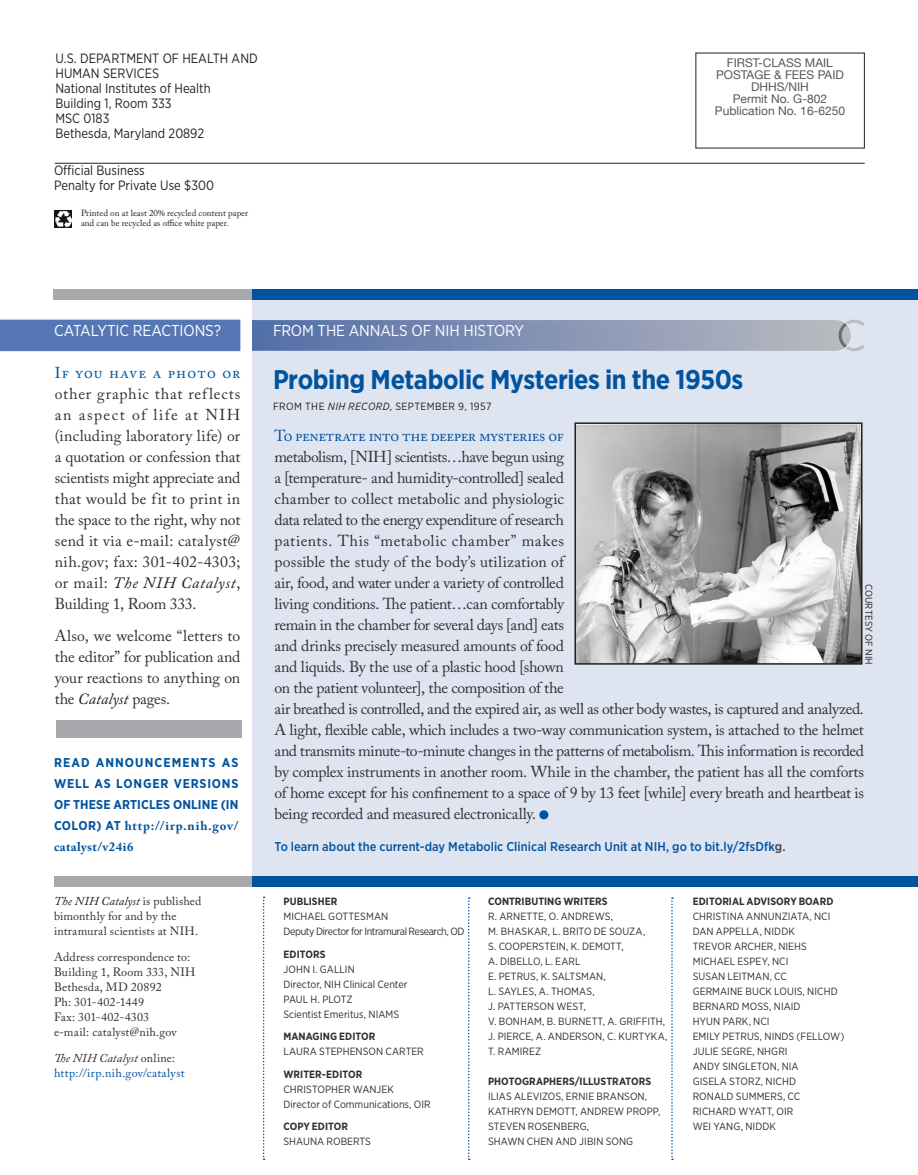
<style>
.page{position:relative;width:918px;height:1175px;background:#fff}
.page>*{position:absolute;margin:0;border:0;box-sizing:border-box;transform-origin:0 0}
.t1{font:700 27px "Gotham Narrow";letter-spacing:-.015em;color:#01539e}
.t2{font:15.75px/21px "Adobe Caslon Pro";letter-spacing:-.005em;color:#312f30;text-align:justify}
.t3{font:15.75px "Gotham Narrow";letter-spacing:-.005em;color:#fff}
.t4{font:15.75px "Adobe Caslon Pro";letter-spacing:-.025em;color:#01539e}
.t5{font:15.75px "Adobe Caslon Pro";letter-spacing:.065em;color:#01539e}
.t6{font:13.5px/15px "Gotham Narrow";color:#231f20;scale:.96 1}
.t7{font:500 12.75px "Gotham Narrow";letter-spacing:.005em;color:#01539e}
.t8{font:700 12.75px/21px "Gotham Narrow";letter-spacing:.055em;color:#01539e;text-align:justify}
.t9{font:700 12.75px/21px "Adobe Caslon Pro";letter-spacing:.05em;color:#01539e}
.t10{font:12px/15px "Adobe Caslon Pro";letter-spacing:.015em;color:#312f30}
.t11{font:12px/12px "Helvetica Neue";color:#57585a;text-align:center}
.t12{font:12px/15px "Adobe Caslon Pro";color:#01539e}
.t13{font:10.5px/15px "Gotham Narrow";letter-spacing:.005em;color:#312f30}
.t14{font:700 10.5px "Gotham Narrow";letter-spacing:.005em;color:#312f30}
.t15{font:10.5px/15px "Gotham Narrow";letter-spacing:-.04em;color:#312f30}
.t16{font:10.5px "Gotham Narrow";letter-spacing:.04em;color:#231f20}
.t17{font:9.75px "Gotham Narrow";letter-spacing:.015em;color:#231f20}
.t18{font:9px/10.8px "Adobe Caslon Pro";letter-spacing:-.02em;color:#231f20}
.s1{font-style:italic;color:#231f20}
.s2{font-family:"Gotham Narrow"}
.s3{font-style:italic;color:#312f30}
.s4{color:#312f30}
.s5{font-style:italic}
.s6{color:#3e3e3f}
</style>
<div class="page">
<div style="left:252px;top:289px;width:666px;height:589px;background:#dfe4f1"></div>
<svg style="left:252px;top:320px;width:613px;height:31px;background:#8896b5"></svg>
<div style="left:539px;top:810px;width:9px;height:9px;background:#01539e;border-radius:50%"></div>
<img style="left:577px;top:425px;width:282px;height:236px">
<div style="left:574px;top:422px;width:288px;height:242px;border:2px solid #231f20"></div>
<div style="left:0;top:320px;width:240px;height:31px;background:#5677b5"></div>
<hr style="left:55px;top:163px;width:810px;height:1px;background:#231f20">
<img style="left:54px;top:210px;width:18px;height:18px">
<div style="left:53px;top:289px;width:209px;height:10px;background:#a8a9ad"></div>
<svg style="left:263px;top:896px;width:2px;height:264px"></svg>
<svg style="left:468px;top:897px;width:2px;height:263px"></svg>
<svg style="left:671px;top:897px;width:2px;height:263px"></svg>
<div style="left:56px;top:720px;width:186px;height:17px;background:#a8a9ad"></div>
<div style="left:252px;top:289px;width:666px;height:10px;background:#01539e"></div>
<div style="left:55px;top:876px;width:208px;height:10px;background:#a8a9ad"></div>
<div style="left:252px;top:876px;width:666px;height:10px;background:#01539e"></div>
<p class="t6" style="left:56px;top:51px;width:212px">U.S. DEPARTMENT OF HEALTH AND<br>HUMAN SERVICES<br>National Institutes of Health<br>Building 1, Room 333<br>MSC 0183<br>Bethesda, Maryland 20892</p>
<p class="t6" style="left:54px;top:163px;width:168px">Official Business<br>Penalty for Private Use $300</p>
<p class="t18" style="left:81px;top:207px;width:169px">Printed on at least 20% recycled content paper and can be recycled as office white paper.</p>
<p class="t11" style="left:715px;top:56px;width:132px">FIRST-CLASS MAIL<br>POSTAGE &amp; FEES PAID<br>DHHS/NIH<br>Permit No. G-802<br>Publication No. 16-6250</p>
<p class="t3" style="left:54px;top:321px;width:169px">CATALYTIC REACTIONS?</p>
<p class="t5" style="left:55px;top:363px;width:187px">If you have a photo or</p>
<p class="t2" style="left:55px;top:383px;width:187px">other graphic that reflects an aspect of life at NIH (including laboratory life) or a quotation or confession that scientists might appreciate and that would be fit to print in the space to the right, why not send it via e-mail: catalyst@ nih.gov; fax: 301-402-4303; or mail: <span class="s1">The NIH Catalyst</span>, Building 1, Room 333.</p>
<p class="t2" style="left:55px;top:625px;width:187px">Also, we welcome “letters to the editor” for publication and your reactions to anything on the <span class="s1">Catalyst</span> pages.</p>
<p class="t8" style="left:54px;top:751px;width:186px">READ ANNOUNCEMENTS AS WELL AS LONGER VERSIONS OF THESE ARTICLES ONLINE (IN</p>
<p class="t9" style="left:54px;top:815px;width:186px"><span class="s2">COLOR) AT</span> http://irp.nih.gov/ catalyst/v24i6</p>
<p class="t10" style="left:54px;top:893px;width:149px"><span class="s1">The NIH Catalyst</span> is published bimonthly for and by the intramural scientists at NIH.</p>
<p class="t10" style="left:54px;top:949px;width:143px">Address correspondence to:<br>Building 1, Room 333, NIH<br>Bethesda, MD 20892<br>Ph: 301-402-1449<br>Fax: 301-402-4303<br>e-mail: catalyst@nih.gov</p>
<p class="t12" style="left:54px;top:1049px;width:132px"><span class="s3">The NIH Catalyst</span> <span class="s4">online: </span>http://irp.nih.gov/catalyst</p>
<p class="t3" style="left:273px;top:321px;width:253px">FROM THE ANNALS OF NIH HISTORY</p>
<h1 class="t1" style="left:273px;top:362px;width:472px">Probing Metabolic Mysteries in the 1950s</h1>
<p class="t16" style="left:273px;top:399px;width:220px">FROM THE <span class="s5">NIH RECORD</span>, SEPTEMBER 9, 1957</p>
<p class="t4" style="left:274px;top:426px;width:291px">To penetrate into the deeper mysteries of</p>
<p class="t2" style="left:274px;top:446px;width:591px;text-align:left">metabolism, [NIH] scientists…have begun using<br>a [temperature- and humidity-controlled] sealed<br>chamber to collect metabolic and physiologic<br>data related to the energy expenditure of research<br>patients. This “metabolic chamber” makes<br>possible the study of the body’s utilization of<br>air, food, and water under a variety of controlled<br>living conditions. The patient…can comfortably<br>remain in the chamber for several days [and] eats<br>and drinks precisely measured amounts of food<br>and liquids. By the use of a plastic hood [shown<br>on the patient volunteer], the composition of the<br>air breathed is controlled, and the expired air, as well as other body wastes, is captured and analyzed.<br>A light, flexible cable, which includes a two-way communication system, is attached to the helmet and transmits minute-to-minute changes in the patterns of metabolism. This information is recorded by complex instruments in another room. While in the chamber, the patient has all the comforts of home except for his confinement to a space of 9 by 13 feet [while] every breath and heartbeat is being recorded and measured electronically.</p>
<p class="t7" style="left:274px;top:838px;width:513px">To learn about the current-day Metabolic Clinical Research Unit at NIH, go to bit.ly/2fsDfk<span class="s6">g.</span></p>
<p class="t17" style="left:875px;top:584px;width:82px;rotate:90deg">COURTESY OF NIH</p>
<p class="t14" style="left:284px;top:894px;width:56px">PUBLISHER</p>
<p class="t15" style="left:284px;top:908px;width:183px">MICHAEL GOTTESMAN<br>Deputy Director for Intramural Research, OD</p>
<p class="t14" style="left:284px;top:947px;width:43px">EDITORS</p>
<p class="t13" style="left:284px;top:961px;width:125px">JOHN I. GALLIN<br>Director, NIH Clinical Center<br>PAUL H. PLOTZ<br>Scientist Emeritus, NIAMS</p>
<p class="t14" style="left:284px;top:1029px;width:93px">MANAGING EDITOR</p>
<p class="t13" style="left:284px;top:1043px;width:142px">LAURA STEPHENSON CARTER</p>
<p class="t14" style="left:284px;top:1067px;width:80px">WRITER-EDITOR</p>
<p class="t13" style="left:284px;top:1081px;width:149px">CHRISTOPHER WANJEK<br>Director of Communications, OIR</p>
<p class="t14" style="left:284px;top:1119px;width:66px">COPY EDITOR</p>
<p class="t13" style="left:284px;top:1133px;width:89px">SHAUNA ROBERTS</p>
<p class="t14" style="left:488px;top:894px;width:121px">CONTRIBUTING WRITERS</p>
<p class="t13" style="left:488px;top:908px;width:181px">R. ARNETTE, O. ANDREWS,<br>M. BHASKAR, L. BRITO DE SOUZA,<br>S. COOPERSTEIN, K. DEMOTT,<br>A. DIBELLO, L. EARL<br>E. PETRUS, K. SALTSMAN,<br>L. SAYLES, A. THOMAS,<br>J. PATTERSON WEST,<br>V. BONHAM, B. BURNETT, A. GRIFFITH,<br>J. PIERCE, A. ANDERSON, C. KURTYKA,<br>T. RAMIREZ</p>
<p class="t14" style="left:488px;top:1074px;width:165px">PHOTOGRAPHERS/ILLUSTRATORS</p>
<p class="t13" style="left:488px;top:1088px;width:174px">ILIAS ALEVIZOS, ERNIE BRANSON,<br>KATHRYN DEMOTT, ANDREW PROPP,<br>STEVEN ROSENBERG,<br>SHAWN CHEN AND JIBIN SONG</p>
<p class="t14" style="left:693px;top:894px;width:142px">EDITORIAL ADVISORY BOARD</p>
<p class="t13" style="left:693px;top:908px;width:153px">CHRISTINA ANNUNZIATA, NCI<br>DAN APPELLA, NIDDK<br>TREVOR ARCHER, NIEHS<br>MICHAEL ESPEY, NCI<br>SUSAN LEITMAN, CC<br>GERMAINE BUCK LOUIS, NICHD<br>BERNARD MOSS, NIAID<br>HYUN PARK, NCI<br>EMILY PETRUS, NINDS (FELLOW)<br>JULIE SEGRE, NHGRI<br>ANDY SINGLETON, NIA<br>GISELA STORZ, NICHD<br>RONALD SUMMERS, CC<br>RICHARD WYATT, OIR<br>WEI YANG, NIDDK</p>
</div>
